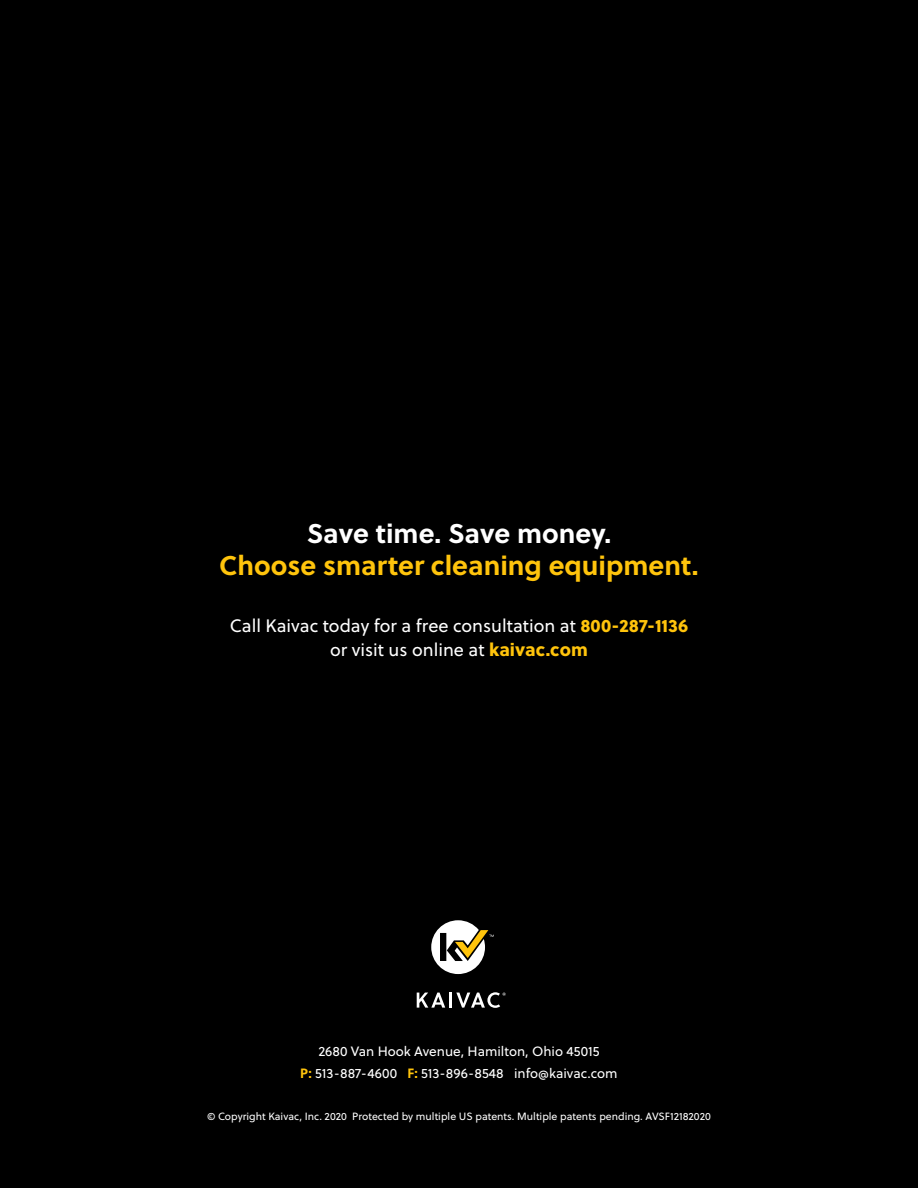
<style>
.page{position:relative;width:918px;height:1188px;background:#000}
.page>*{position:absolute;margin:0;border:0;box-sizing:border-box;transform-origin:0 0}
.t1{font:700 27px "Soleil";color:#ffc40c}
.t2{font:700 27px "Soleil";color:#fff}
.t3{font:18px/24px "Soleil";color:#fff;text-align:center}
.t4{font:13.5px/21.6px "Soleil";color:#fff;text-align:center}
.t5{font:10.5px "Soleil";color:#fff}
.s1{font-family:"Soleil Xb";color:#ffc40c}
.s2{font-weight:700;color:#ffc40c}
</style>
<div class="page">
<svg style="left:417px;top:992px;width:89px;height:16px"></svg>
<svg style="left:431px;top:920px;width:63px;height:55px"></svg>
<h1 class="t2" style="left:307px;top:512px;width:306px">Save time. Save money.</h1>
<h1 class="t1" style="left:219px;top:545px;width:481px">Choose smarter cleaning equipment.</h1>
<h2 class="t3" style="left:230px;top:613px;width:460px">Call Kaivac today for a free consultation at <span class="s1">800-287-1136 </span>or visit us online at <span class="s1">kaivac.com</span></h2>
<p class="t4" style="left:300px;top:1041px;width:319px">2680 Van Hook Avenue, Hamilton, Ohio 45015<br><span class="s2">P:</span> 513-887-4600 <span class="s2">F:</span> 513-896-8548 info@kaivac.com</p>
<p class="t5" style="left:207px;top:1109px;width:505px">© Copyright Kaivac, Inc. 2020 Protected by multiple US patents. Multiple patents pending. AVSF12182020</p>
</div>
